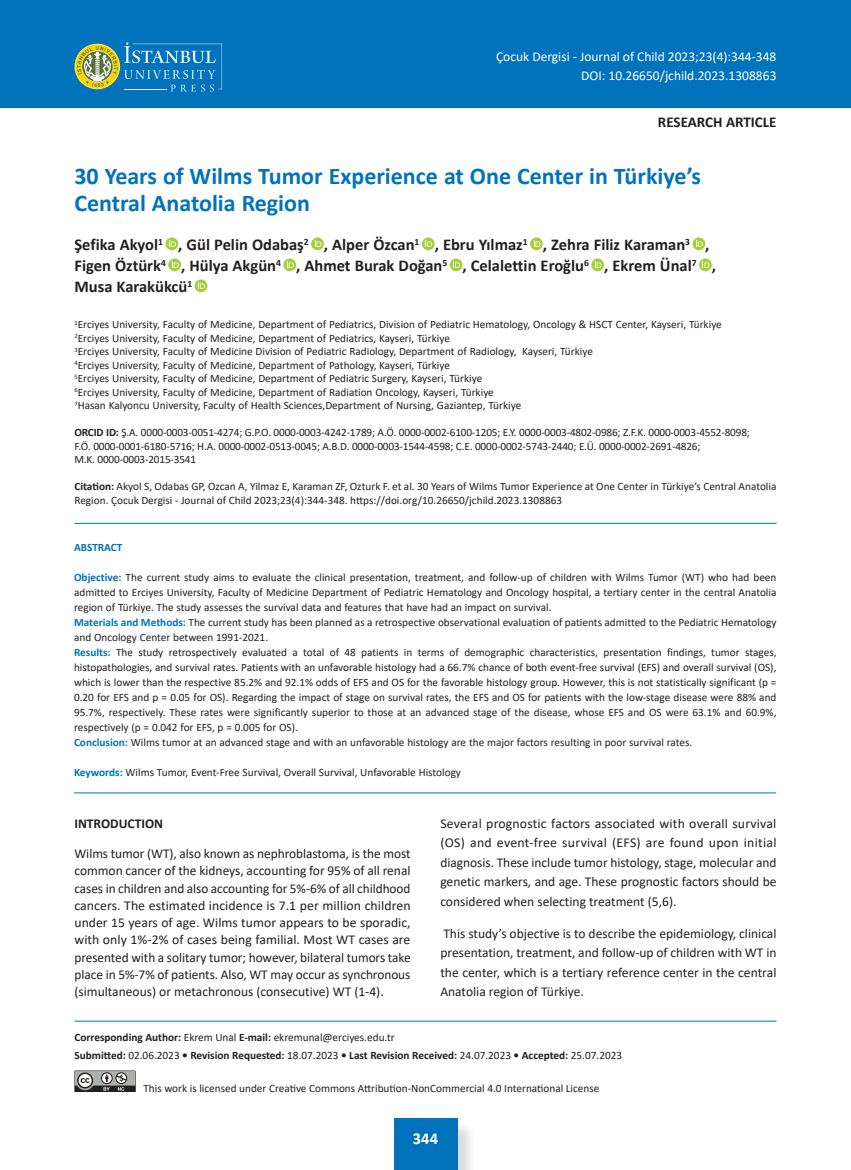
<style>
.page{position:relative;width:851px;height:1170px;background:#fff}
.page>*{position:absolute;margin:0;border:0;box-sizing:border-box;transform-origin:0 0}
.Baslik_1{font:700 24px/27px "Calibri";color:#0073bc}
.Yazarlar{font:700 16.5px/21px "Calibri";color:#231f20}
.t1{font:700 16.5px "Calibri";color:#fff}
.t2{font:700 15px "Calibri";color:#231f20}
.Ana_metin{font:13.5px/17.2px "Calibri";color:#231f20;text-align:justify}
.t3{font:13.5px "Calibri";color:#fff}
.Baslık{font:700 13.5px "Calibri";color:#231f20}
.Abstract{font:11.25px/15px "Calibri";color:#231f20}
.t4{font:700 11.25px "Calibri";color:#231f20}
.Keyword{font:11.25px "Calibri";color:#231f20}
.Abstract-2{font:700 11.25px "Calibri";color:#0073bc}
.s1{font-weight:700}
.s2{font-weight:700;color:#0073bc}
.s3{font-weight:400}
</style>
<div class="page">
<div style="left:396px;top:1121px;width:80px;height:48px;background:#231f20;opacity:.16"></div>
<div style="left:393px;top:1118px;width:64px;height:51px;background:#0073bc"></div>
<div style="left:0;top:0;width:850px;height:107px;background:#0073bc"></div>
<svg style="left:165px;top:237px;width:13px;height:13px"></svg>
<svg style="left:169px;top:240px;width:7px;height:7px"></svg>
<svg style="left:311px;top:237px;width:13px;height:13px"></svg>
<svg style="left:314px;top:240px;width:7px;height:7px"></svg>
<svg style="left:422px;top:237px;width:12px;height:13px"></svg>
<svg style="left:425px;top:240px;width:7px;height:7px"></svg>
<svg style="left:530px;top:237px;width:12px;height:13px"></svg>
<svg style="left:533px;top:240px;width:7px;height:7px"></svg>
<svg style="left:692px;top:237px;width:13px;height:13px"></svg>
<svg style="left:695px;top:240px;width:7px;height:7px"></svg>
<svg style="left:168px;top:258px;width:13px;height:13px"></svg>
<svg style="left:172px;top:261px;width:7px;height:7px"></svg>
<svg style="left:283px;top:258px;width:13px;height:13px"></svg>
<svg style="left:287px;top:261px;width:6px;height:7px"></svg>
<svg style="left:449px;top:258px;width:13px;height:13px"></svg>
<svg style="left:453px;top:261px;width:7px;height:7px"></svg>
<svg style="left:591px;top:258px;width:13px;height:13px"></svg>
<svg style="left:594px;top:261px;width:7px;height:7px"></svg>
<svg style="left:699px;top:258px;width:12px;height:13px"></svg>
<svg style="left:702px;top:261px;width:7px;height:7px"></svg>
<svg style="left:194px;top:279px;width:13px;height:13px"></svg>
<svg style="left:198px;top:282px;width:7px;height:7px"></svg>
<hr style="left:74px;top:1020px;width:702px;height:1px;background:#0073bc">
<hr style="left:74px;top:523px;width:702px;height:1px;background:#0073bc">
<svg style="left:74px;top:1070px;width:62px;height:21px"></svg>
<svg style="left:74px;top:43px;width:148px;height:49px"></svg>
<hr style="left:74px;top:792px;width:702px;height:1px;background:#0073bc">
<p class="t3" style="left:496px;top:47px;width:282px">Çocuk Dergisi - Journal of Child 2023;23(4):344-348</p>
<p class="t3" style="left:581px;top:66px;width:197px">DOI: 10.26650/jchild.2023.1308863</p>
<p class="t2" style="left:658px;top:111px;width:120px">RESEARCH ARTICLE</p>
<p class="Baslik_1" style="left:74px;top:162px;width:628px">30 Years of Wilms Tumor Experience at One Center in Türkiye’s<br>Central Anatolia Region</p>
<p class="Yazarlar" style="left:74px;top:234px;width:643px">Şefika Akyol<sup>1</sup> , Gül Pelin Odabaş<sup>2</sup> , Alper Özcan<sup>1</sup> , Ebru Yılmaz<sup>1</sup> , Zehra Filiz Karaman<sup>3</sup> ,<br>Figen Öztürk<sup>4</sup> , Hülya Akgün<sup>4</sup> , Ahmet Burak Doğan<sup>5</sup> , Celalettin Eroğlu<sup>6</sup> , Ekrem Ünal<sup>7</sup> ,<br>Musa Karakükcü<sup>1</sup></p>
<p class="Abstract" style="left:74px;top:317px;width:648px"><sup>1</sup>Erciyes University, Faculty of Medicine, Department of Pediatrics, Division of Pediatric Hematology, Oncology &amp; HSCT Center, Kayseri, Türkiye</p>
<p class="Abstract" style="left:74px;top:330px;width:377px"><sup>2</sup>Erciyes University, Faculty of Medicine, Department of Pediatrics, Kayseri, Türkiye</p>
<p class="Abstract" style="left:74px;top:344px;width:520px"><sup>3</sup>Erciyes University, Faculty of Medicine Division of Pediatric Radiology, Department of Radiology, Kayseri, Türkiye</p>
<p class="Abstract" style="left:74px;top:357px;width:377px"><sup>4</sup>Erciyes University, Faculty of Medicine, Department of Pathology, Kayseri, Türkiye</p>
<p class="Abstract" style="left:74px;top:371px;width:409px"><sup>5</sup>Erciyes University, Faculty of Medicine, Department of Pediatric Surgery, Kayseri, Türkiye</p>
<p class="Abstract" style="left:74px;top:384px;width:421px"><sup>6</sup>Erciyes University, Faculty of Medicine, Department of Radiation Oncology, Kayseri, Türkiye</p>
<p class="Abstract" style="left:74px;top:398px;width:448px"><sup>7</sup>Hasan Kalyoncu University, Faculty of Health Sciences,Department of Nursing, Gaziantep, Türkiye</p>
<p class="Abstract" style="left:74px;top:425px;width:676px;line-height:13.5px"><span class="s1">ORCID ID:</span> Ş.A. 0000-0003-0051-4274; G.P.O. 0000-0003-4242-1789; A.Ö. 0000-0002-6100-1205; E.Y. 0000-0003-4802-0986; Z.F.K. 0000-0003-4552-8098;<br>F.Ö. 0000-0001-6180-5716; H.A. 0000-0002-0513-0045; A.B.D. 0000-0003-1544-4598; C.E. 0000-0002-5743-2440; E.Ü. 0000-0002-2691-4826;<br>M.K. 0000-0003-2015-3541</p>
<p class="Abstract" style="left:74px;top:479px;width:703px;line-height:13.5px"><span class="s1">Citation:</span> Akyol S, Odabas GP, Ozcan A, Yilmaz E, Karaman ZF, Ozturk F. et al. 30 Years of Wilms Tumor Experience at One Center in Türkiye’s Central Anatolia<br>Region. Çocuk Dergisi - Journal of Child 2023;23(4):344-348. https://doi.org/10.26650/jchild.2023.1308863</p>
<p class="Abstract-2" style="left:74px;top:539px;width:50px">ABSTRACT</p>
<p class="Abstract" style="left:74px;top:569px;width:703px;text-align:justify"><span class="s2">Objective:</span> The current study aims to evaluate the clinical presentation, treatment, and follow-up of children with Wilms Tumor (WT) who had been admitted to Erciyes University, Faculty of Medicine Department of Pediatric Hematology and Oncology hospital, a tertiary center in the central Anatolia region of Türkiye. The study assesses the survival data and features that have had an impact on survival.</p>
<p class="Abstract" style="left:74px;top:614px;width:703px"><span class="s2">Materials and Methods:</span> The current study has been planned as a retrospective observational evaluation of patients admitted to the Pediatric Hematology and Oncology Center between 1991-2021.</p>
<p class="Abstract" style="left:74px;top:644px;width:704px;text-align:justify"><span class="s2">Results:</span> The study retrospectively evaluated a total of 48 patients in terms of demographic characteristics, presentation findings, tumor stages, histopathologies, and survival rates. Patients with an unfavorable histology had a 66.7% chance of both event-free survival (EFS) and overall survival (OS), which is lower than the respective 85.2% and 92.1% odds of EFS and OS for the favorable histology group. However, this is not statistically significant (p = 0.20 for EFS and p = 0.05 for OS). Regarding the impact of stage on survival rates, the EFS and OS for patients with the low-stage disease were 88% and 95.7%, respectively. These rates were significantly superior to those at an advanced stage of the disease, whose EFS and OS were 63.1% and 60.9%, respectively (p = 0.042 for EFS, p = 0.005 for OS).</p>
<p class="Abstract" style="left:74px;top:734px;width:619px"><span class="s2">Conclusion:</span> Wilms tumor at an advanced stage and with an unfavorable histology are the major factors resulting in poor survival rates.</p>
<p class="Keyword" style="left:74px;top:764px;width:388px"><span class="s2">Keywords:</span> Wilms Tumor, Event-Free Survival, Overall Survival, Unfavorable Histology</p>
<p class="Baslık" style="left:74px;top:813px;width:90px">INTRODUCTION</p>
<p class="Ana_metin" style="left:74px;top:844px;width:337px">Wilms tumor (WT), also known as nephroblastoma, is the most common cancer of the kidneys, accounting for 95% of all renal cases in children and also accounting for 5%-6% of all childhood cancers. The estimated incidence is 7.1 per million children under 15 years of age. Wilms tumor appears to be sporadic, with only 1%-2% of cases being familial. Most WT cases are presented with a solitary tumor; however, bilateral tumors take place in 5%-7% of patients. Also, WT may occur as synchronous (simultaneous) or metachronous (consecutive) WT (1-4).</p>
<p class="Ana_metin" style="left:440px;top:813px;width:337px;line-height:19.5px">Several prognostic factors associated with overall survival (OS) and event-free survival (EFS) are found upon initial diagnosis. These include tumor histology, stage, molecular and genetic markers, and age. These prognostic factors should be considered when selecting treatment (5,6).</p>
<p class="Ana_metin" style="left:440px;top:923px;width:337px;line-height:19.5px">This study’s objective is to describe the epidemiology, clinical presentation, treatment, and follow-up of children with WT in the center, which is a tertiary reference center in the central Anatolia region of Türkiye.</p>
<p class="Abstract" style="left:74px;top:1029px;width:322px"><span class="s1">Corresponding Author:</span> Ekrem Unal <span class="s1">E-mail:</span> ekremunal@erciyes.edu.tr</p>
<p class="t4" style="left:74px;top:1047px;width:549px">Submitted: <span class="s3">02.06.2023</span> • Revision Requested: <span class="s3">18.07.2023</span> • Last Revision Received: <span class="s3">24.07.2023</span> • Accepted: <span class="s3">25.07.2023</span></p>
<p class="Abstract" style="left:143px;top:1080px;width:457px">This work is licensed under Creative Commons Attribution-NonCommercial 4.0 International License</p>
<h2 class="t1" style="left:413px;top:1126px;width:27px">344</h2>
</div>
